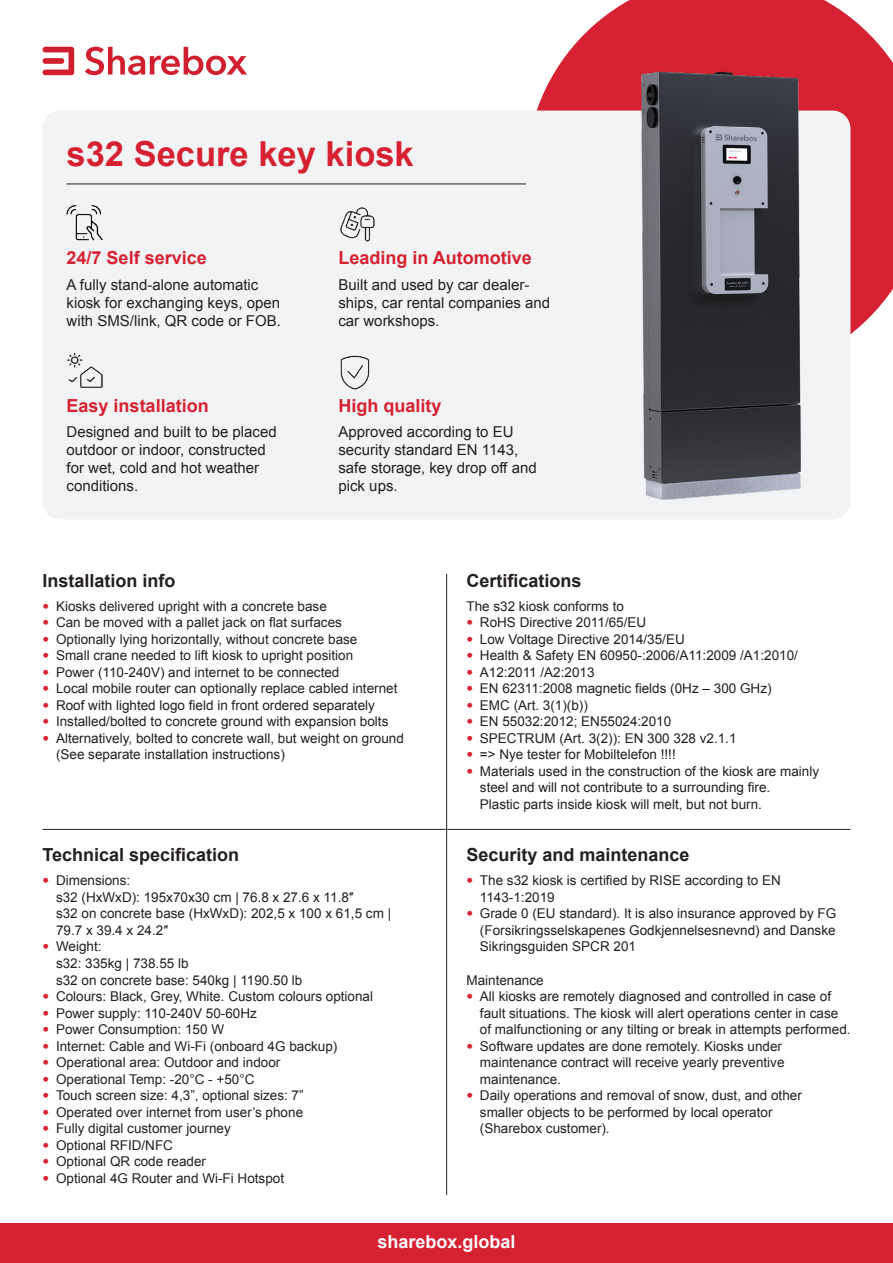
<style>
.page{position:relative;width:893px;height:1263px;background:#fff}
.page>*{position:absolute;margin:0;border:0;box-sizing:border-box;transform-origin:0 0}
.t1{font:700 34.5px "Arial";color:#d62132}
.t2{font:700 18px "Arial";color:#231f20}
.t3{font:700 18px "Arial";color:#d62132}
.t4{font:700 18px "Arial";color:#fff}
.t5{font:15px/18px "Arial";color:#231f20}
.t6{font:13.5px/16.5px "Arial";color:#231f20}
.s1{font-family:"Avenir";font-weight:900;color:#d62132}
</style>
<div class="page">
<svg style="left:536px;top:0;width:357px;height:300px;fill:#d62132"></svg>
<div style="left:0;top:1223px;width:893px;height:40px;background:#d62132"></div>
<svg style="left:85px;top:47px;width:162px;height:28px"></svg>
<svg style="left:43px;top:47px;width:31px;height:28px"></svg>
<div style="left:43px;top:111px;width:807px;height:408px;background:#f2f3f4;border-radius:18px"></div>
<img style="left:598px;top:4px;width:287px;height:515px">
<hr style="left:67px;top:184px;width:459px;height:1px;background:#231f20">
<hr style="left:43px;top:829px;width:807px;height:1px;background:#231f20">
<img style="left:340px;top:207px;width:34px;height:35px">
<img style="left:340px;top:356px;width:30px;height:33px">
<img style="left:67px;top:205px;width:35px;height:36px">
<img style="left:67px;top:352px;width:35px;height:36px">
<hr style="left:446px;top:574px;width:1px;height:621px;background:#231f20">
<p class="t1" style="left:67px;top:131px;width:349px">s32 Secure key kiosk</p>
<p class="t3" style="left:67px;top:246px;width:142px">24/7 Self service</p>
<p class="t5" style="left:67px;top:275px;width:216px">A fully stand-alone automatic kiosk for exchanging keys, open with SMS/link, QR code or FOB.</p>
<p class="t3" style="left:67px;top:393px;width:144px">Easy installation</p>
<p class="t5" style="left:67px;top:423px;width:212px">Designed and built to be placed outdoor or indoor, constructed</p>
<p class="t5" style="left:67px;top:459px;width:194px">for wet, cold and hot weather conditions.</p>
<p class="t3" style="left:338px;top:246px;width:195px">Leading in Automotive</p>
<p class="t5" style="left:338px;top:275px;width:213px">Built and used by car dealer&shy;ships, car rental companies and car workshops.</p>
<p class="t3" style="left:338px;top:393px;width:105px">High quality</p>
<p class="t5" style="left:338px;top:423px;width:200px">Approved according to EU security standard EN 1143, safe storage, key drop off and pick ups.</p>
<p class="t2" style="left:43px;top:569px;width:135px">Installation info</p>
<p class="t6" style="left:43px;top:598px;width:286px"><span class="s1">•</span> Kiosks delivered upright with a concrete base</p>
<p class="t6" style="left:43px;top:614px;width:301px"><span class="s1">•</span> Can be moved with a pallet jack on flat surfaces</p>
<p class="t6" style="left:43px;top:631px;width:316px"><span class="s1">•</span> Optionally lying horizontally, without concrete base</p>
<p class="t6" style="left:43px;top:647px;width:312px"><span class="s1">•</span> Small crane needed to lift kiosk to upright position</p>
<p class="t6" style="left:43px;top:664px;width:298px"><span class="s1">•</span> Power (110-240V) and internet to be connected</p>
<p class="t6" style="left:43px;top:680px;width:356px"><span class="s1">•</span> Local mobile router can optionally replace cabled internet</p>
<p class="t6" style="left:43px;top:697px;width:334px"><span class="s1">•</span> Roof with lighted logo field in front ordered separately</p>
<p class="t6" style="left:43px;top:713px;width:347px"><span class="s1">•</span> Installed/bolted to concrete ground with expansion bolts</p>
<p class="t6" style="left:56px;top:730px;width:349px;text-indent:-13px"><span class="s1">•</span> Alternatively, bolted to concrete wall, but weight on ground (See separate installation instructions)</p>
<p class="t2" style="left:43px;top:843px;width:198px">Technical specification</p>
<p class="t6" style="left:43px;top:873px;width:89px"><span class="s1">•</span> Dimensions:</p>
<p class="t6" style="left:56px;top:889px;width:299px">s32 (HxWxD): 195x70x30 cm | 76.8 x 27.6 x 11.8″</p>
<p class="t6" style="left:56px;top:906px;width:337px">s32 on concrete base (HxWxD): 202,5 x 100 x 61,5 cm |</p>
<p class="t6" style="left:56px;top:922px;width:114px">79.7 x 39.4 x 24.2″</p>
<p class="t6" style="left:43px;top:939px;width:61px"><span class="s1">•</span> Weight:</p>
<p class="t6" style="left:56px;top:955px;width:134px">s32: 335kg | 738.55 lb</p>
<p class="t6" style="left:56px;top:972px;width:248px">s32 on concrete base: 540kg | 1190.50 lb</p>
<p class="t6" style="left:43px;top:988px;width:332px"><span class="s1">•</span> Colours: Black, Grey, White. Custom colours optional</p>
<p class="t6" style="left:43px;top:1005px;width:216px"><span class="s1">•</span> Power supply: 110-240V 50-60Hz</p>
<p class="t6" style="left:43px;top:1021px;width:183px"><span class="s1">•</span> Power Consumption: 150 W</p>
<p class="t6" style="left:43px;top:1038px;width:296px"><span class="s1">•</span> Internet: Cable and Wi-Fi (onboard 4G backup)</p>
<p class="t6" style="left:43px;top:1054px;width:239px"><span class="s1">•</span> Operational area: Outdoor and indoor</p>
<p class="t6" style="left:43px;top:1071px;width:214px"><span class="s1">•</span> Operational Temp: -20°C - +50°C</p>
<p class="t6" style="left:43px;top:1087px;width:263px"><span class="s1">•</span> Touch screen size: 4,3”, optional sizes: 7”</p>
<p class="t6" style="left:43px;top:1104px;width:262px"><span class="s1">•</span> Operated over internet from user’s phone</p>
<p class="t6" style="left:43px;top:1120px;width:190px"><span class="s1">•</span> Fully digital customer journey</p>
<p class="t6" style="left:43px;top:1137px;width:132px"><span class="s1">•</span> Optional RFID/NFC</p>
<p class="t6" style="left:43px;top:1153px;width:165px"><span class="s1">•</span> Optional QR code reader</p>
<p class="t6" style="left:43px;top:1170px;width:243px"><span class="s1">•</span> Optional 4G Router and Wi-Fi Hotspot</p>
<p class="t2" style="left:466px;top:569px;width:117px">Certifications</p>
<p class="t6" style="left:466px;top:598px;width:159px">The s32 kiosk conforms to</p>
<p class="t6" style="left:466px;top:614px;width:181px"><span class="s1">•</span> RoHS Directive 2011/65/EU</p>
<p class="t6" style="left:466px;top:631px;width:220px"><span class="s1">•</span> Low Voltage Directive 2014/35/EU</p>
<p class="t6" style="left:466px;top:647px;width:333px"><span class="s1">•</span> Health &amp; Safety EN 60950-:2006/A11:2009 /A1:2010/</p>
<p class="t6" style="left:466px;top:664px;width:130px"><span class="s1">•</span> A12:2011 /A2:2013</p>
<p class="t6" style="left:466px;top:680px;width:307px"><span class="s1">•</span> EN 62311:2008 magnetic fields (0Hz – 300 GHz)</p>
<p class="t6" style="left:466px;top:697px;width:123px"><span class="s1">•</span> EMC (Art. 3(1)(b))</p>
<p class="t6" style="left:466px;top:713px;width:206px"><span class="s1">•</span> EN 55032:2012; EN55024:2010</p>
<p class="t6" style="left:466px;top:730px;width:272px"><span class="s1">•</span> SPECTRUM (Art. 3(2)): EN 300 328 v2.1.1</p>
<p class="t6" style="left:466px;top:746px;width:211px"><span class="s1">•</span> =&gt; Nye tester for Mobiltelefon !!!!</p>
<p class="t6" style="left:466px;top:763px;width:354px"><span class="s1">•</span> Materials used in the construction of the kiosk are mainly</p>
<p class="t6" style="left:480px;top:779px;width:292px">steel and will not contribute to a surrounding fire.</p>
<p class="t6" style="left:480px;top:796px;width:284px">Plastic parts inside kiosk will melt, but not burn.</p>
<p class="t2" style="left:466px;top:843px;width:225px">Security and maintenance</p>
<p class="t6" style="left:466px;top:873px;width:316px"><span class="s1">•</span> The s32 kiosk is certified by RISE according to EN</p>
<p class="t6" style="left:480px;top:889px;width:76px">1143-1:2019</p>
<p class="t6" style="left:480px;top:906px;width:358px;text-align:justify;text-indent:-14px"><span class="s1">•</span> Grade 0 (EU standard). It is also insurance approved by FG (Forsikringsselskapenes Godkjennelsesnevnd) and Danske Sikringsguiden SPCR 201</p>
<p class="t6" style="left:466px;top:972px;width:79px">Maintenance</p>
<p class="t6" style="left:466px;top:988px;width:366px"><span class="s1">•</span> All kiosks are remotely diagnosed and controlled in case of</p>
<p class="t6" style="left:480px;top:1005px;width:360px">fault situations. The kiosk will alert operations center in case</p>
<p class="t6" style="left:480px;top:1021px;width:372px">of malfunctioning or any tilting or break in attempts performed.</p>
<p class="t6" style="left:466px;top:1038px;width:317px"><span class="s1">•</span> Software updates are done remotely. Kiosks under</p>
<p class="t6" style="left:480px;top:1054px;width:306px">maintenance contract will receive yearly preventive</p>
<p class="t6" style="left:480px;top:1071px;width:83px">maintenance.</p>
<p class="t6" style="left:466px;top:1087px;width:337px"><span class="s1">•</span> Daily operations and removal of snow, dust, and other</p>
<p class="t6" style="left:480px;top:1104px;width:294px">smaller objects to be performed by local operator</p>
<p class="t6" style="left:480px;top:1120px;width:131px">(Sharebox customer).</p>
<p class="t4" style="left:377px;top:1230px;width:140px">sharebox.global</p>
</div>
